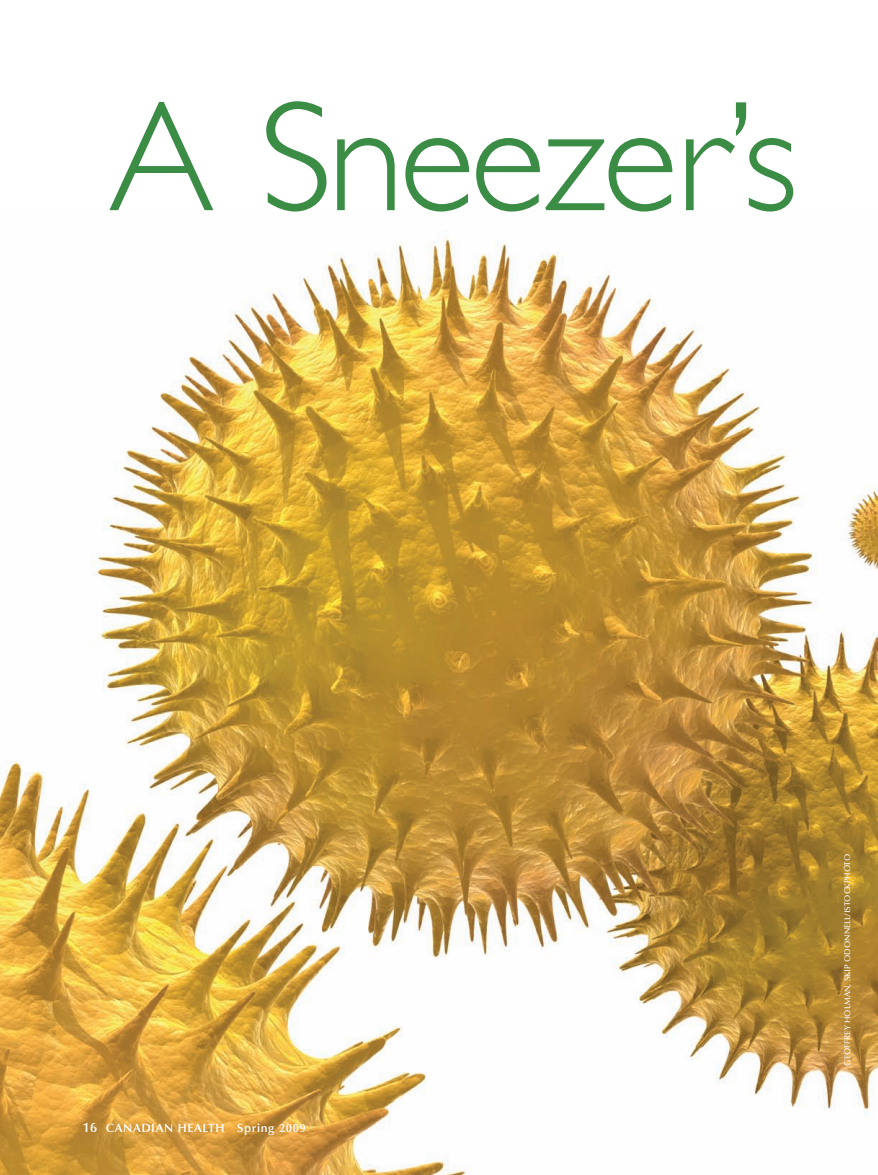
<style>
.page{position:relative;width:878px;height:1175px;background:#fff}
.page>*{position:absolute;margin:0;border:0;box-sizing:border-box;transform-origin:0 0}
.t1{font:300 157.5px "Gill Sans";letter-spacing:-.03em;color:#3b8c45}
.t2{font:600 12px "Optima";letter-spacing:.05em;color:#fff}
.t3{font:500 8.25px "Optima";color:#fff}
.s1{font-size:13.5px}
</style>
<div class="page">
<img style="left:0;top:230px;width:878px;height:944px">
<h1 class="t1" style="left:109px;top:64px;width:690px">A Sneezer’s</h1>
<h2 class="t2" style="left:82px;top:1123px;width:225px"><span class="s1">16</span> CANADIAN HEALTH Spring 2009</h2>
<p class="t3" style="left:844px;top:1065px;width:213px;rotate:-90deg">GEOFFREY HOLMAN, SKIP ODONNELL/ISTOCKPHOTO</p>
</div>
